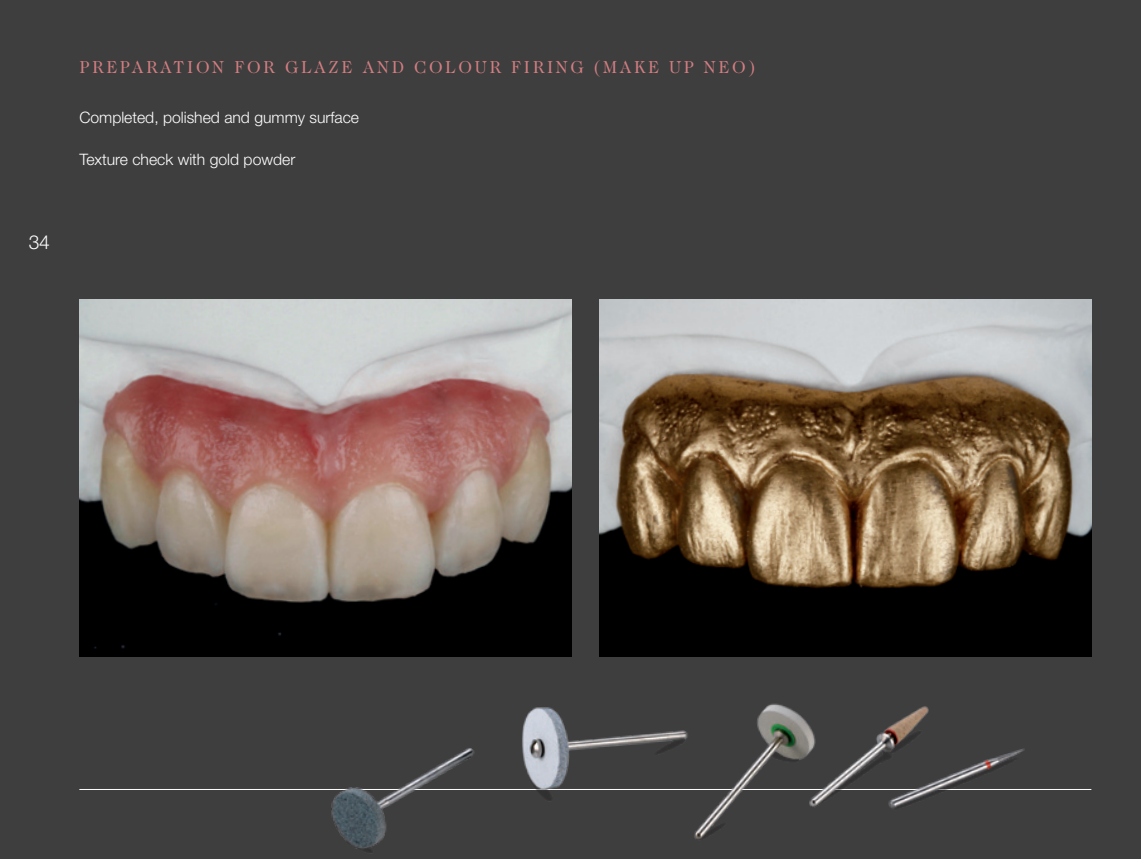
<style>
.page{position:relative;width:1141px;height:859px;background:#fff}
.page>*{position:absolute;margin:0;border:0;box-sizing:border-box;transform-origin:0 0}
.t1{font:300 19.25px "Helvetica Neue";color:#fff}
.t2{font:17.5px "Caslon Two Twenty Four";letter-spacing:.15em;color:#d47e81}
.t3{font:300 15.75px "Helvetica Neue";color:#fff}
</style>
<div class="page">
<div style="left:0;top:0;width:1141px;height:858px;background:#3e3e3f"></div>
<img style="left:599px;top:299px;width:492px;height:357px">
<img style="left:79px;top:299px;width:492px;height:357px">
<hr style="left:79px;top:788px;width:1012px;height:1px;background:#fff">
<img style="left:252px;top:703px;width:840px;height:149px">
<p class="t1" style="left:29px;top:230px;width:23px">34</p>
<p class="t2" style="left:79px;top:57px;width:677px">PREPARATION FOR GLAZE AND COLOUR FIRING (MAKE UP NEO)</p>
<p class="t3" style="left:79px;top:107px;width:281px">Completed, polished and gummy surface</p>
<p class="t3" style="left:79px;top:149px;width:217px">Texture check with gold powder</p>
</div>
